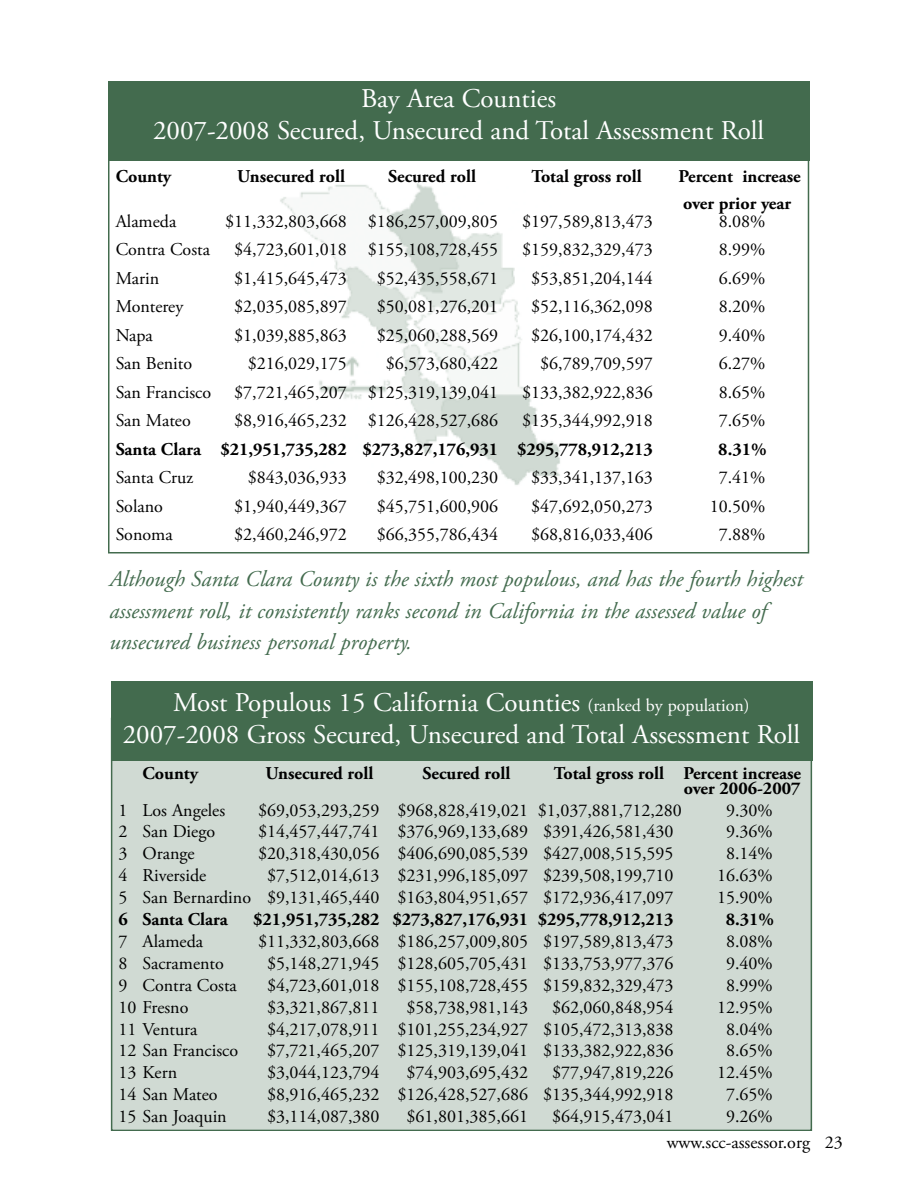
<style>
.page{position:relative;width:918px;height:1188px;background:#fff}
.page>*{position:absolute;margin:0;border:0;box-sizing:border-box;transform-origin:0 0}
.t1{font:27px/32.4px "Adobe Garamond Pro";color:#fff;text-align:center}
.t2{font:italic 22.5px/31.5px "Adobe Garamond Pro";color:#436b4e}
.t3{font:18px "Adobe Garamond Pro";color:#000}
.t4{font:700 18px/27px "Adobe Garamond Pro";color:#000}
.s1{font-size:18px}
</style>
<div class="page">
<img style="left:280px;top:183px;width:280px;height:302px">
<div style="left:108px;top:81px;width:701px;height:80px;background:#436b4e"></div>
<div style="left:112px;top:758px;width:699px;height:371px;background:#d0dad3"></div>
<div style="left:111px;top:681px;width:701px;height:80px;background:#436b4e"></div>
<h1 class="t1" style="left:153px;top:84px;width:613px">Bay Area Counties<br>2007-2008 Secured, Unsecured and Total Assessment Roll</h1>
<p class="t4" style="left:116px;top:164px;width:57px">County</p>
<p class="t4" style="left:237px;top:164px;width:109px">Unsecured roll</p>
<p class="t4" style="left:388px;top:164px;width:89px">Secured roll</p>
<p class="t4" style="left:532px;top:164px;width:112px">Total gross roll</p>
<p class="t4" style="left:678px;top:164px;width:124px">Percent increase over prior year</p>
<p class="t3" style="left:116px;top:214px;width:62px">Alameda</p>
<p class="t3" style="left:225px;top:214px;width:275px">$11,332,803,668 $186,257,009,805</p>
<p class="t3" style="left:522px;top:214px;width:132px">$197,589,813,473</p>
<p class="t3" style="left:719px;top:214px;width:48px">8.08%</p>
<p class="t3" style="left:116px;top:242px;width:96px">Contra Costa</p>
<p class="t3" style="left:234px;top:242px;width:266px">$4,723,601,018 $155,108,728,455</p>
<p class="t3" style="left:522px;top:242px;width:132px">$159,832,329,473</p>
<p class="t3" style="left:719px;top:242px;width:48px">8.99%</p>
<p class="t3" style="left:116px;top:271px;width:45px">Marin</p>
<p class="t3" style="left:234px;top:271px;width:114px">$1,415,645,473</p>
<p class="t3" style="left:377px;top:271px;width:123px">$52,435,558,671</p>
<p class="t3" style="left:531px;top:271px;width:123px">$53,851,204,144</p>
<p class="t3" style="left:719px;top:271px;width:48px">6.69%</p>
<p class="t3" style="left:116px;top:299px;width:69px">Monterey</p>
<p class="t3" style="left:234px;top:299px;width:114px">$2,035,085,897</p>
<p class="t3" style="left:377px;top:299px;width:123px">$50,081,276,201</p>
<p class="t3" style="left:531px;top:299px;width:123px">$52,116,362,098</p>
<p class="t3" style="left:719px;top:299px;width:48px">8.20%</p>
<p class="t3" style="left:116px;top:328px;width:39px">Napa</p>
<p class="t3" style="left:234px;top:328px;width:114px">$1,039,885,863</p>
<p class="t3" style="left:377px;top:328px;width:123px">$25,060,288,569</p>
<p class="t3" style="left:531px;top:328px;width:123px">$26,100,174,432</p>
<p class="t3" style="left:719px;top:328px;width:48px">9.40%</p>
<p class="t3" style="left:116px;top:356px;width:78px">San Benito</p>
<p class="t3" style="left:248px;top:356px;width:100px">$216,029,175</p>
<p class="t3" style="left:386px;top:356px;width:114px">$6,573,680,422</p>
<p class="t3" style="left:540px;top:356px;width:114px">$6,789,709,597</p>
<p class="t3" style="left:719px;top:356px;width:48px">6.27%</p>
<p class="t3" style="left:116px;top:385px;width:97px">San Francisco</p>
<p class="t3" style="left:234px;top:385px;width:266px">$7,721,465,207 $125,319,139,041</p>
<p class="t3" style="left:522px;top:385px;width:132px">$133,382,922,836</p>
<p class="t3" style="left:719px;top:385px;width:48px">8.65%</p>
<p class="t3" style="left:116px;top:413px;width:77px">San Mateo</p>
<p class="t3" style="left:234px;top:413px;width:266px">$8,916,465,232 $126,428,527,686</p>
<p class="t3" style="left:522px;top:413px;width:132px">$135,344,992,918</p>
<p class="t3" style="left:719px;top:413px;width:48px">7.65%</p>
<p class="t4" style="left:116px;top:437px;width:539px">Santa Clara $21,951,735,282 $273,827,176,931 $295,778,912,213</p>
<p class="t4" style="left:718px;top:437px;width:50px">8.31%</p>
<p class="t3" style="left:116px;top:470px;width:79px">Santa Cruz</p>
<p class="t3" style="left:248px;top:470px;width:100px">$843,036,933</p>
<p class="t3" style="left:377px;top:470px;width:123px">$32,498,100,230</p>
<p class="t3" style="left:531px;top:470px;width:123px">$33,341,137,163</p>
<p class="t3" style="left:719px;top:470px;width:48px">7.41%</p>
<p class="t3" style="left:116px;top:499px;width:49px">Solano</p>
<p class="t3" style="left:234px;top:499px;width:114px">$1,940,449,367</p>
<p class="t3" style="left:377px;top:499px;width:123px">$45,751,600,906</p>
<p class="t3" style="left:531px;top:499px;width:123px">$47,692,050,273</p>
<p class="t3" style="left:710px;top:499px;width:57px">10.50%</p>
<p class="t3" style="left:116px;top:527px;width:58px">Sonoma</p>
<p class="t3" style="left:234px;top:527px;width:114px">$2,460,246,972</p>
<p class="t3" style="left:377px;top:527px;width:123px">$66,355,786,434</p>
<p class="t3" style="left:531px;top:527px;width:123px">$68,816,033,406</p>
<p class="t3" style="left:719px;top:527px;width:48px">7.88%</p>
<p class="t2" style="left:109px;top:565px;width:695px">Although Santa Clara County is the sixth most populous, and has the fourth highest assessment roll, it consistently ranks second in California in the assessed value of unsecured business personal property.</p>
<h1 class="t1" style="left:123px;top:689px;width:679px">Most Populous 15 California Counties <span class="s1">(ranked by population)<br></span>2007-2008 Gross Secured, Unsecured and Total Assessment Roll</h1>
<p class="t4" style="left:143px;top:761px;width:57px">County</p>
<p class="t4" style="left:266px;top:761px;width:109px">Unsecured roll</p>
<p class="t4" style="left:423px;top:761px;width:89px">Secured roll</p>
<p class="t4" style="left:554px;top:767px;width:249px;line-height:14.9px;text-align:right">Total gross roll Percent increase over 2006-2007</p>
<p class="t3" style="left:119px;top:803px;width:108px">1 Los Angeles</p>
<p class="t3" style="left:258px;top:803px;width:425px">$69,053,293,259 $968,828,419,021 $1,037,881,712,280</p>
<p class="t3" style="left:726px;top:803px;width:48px">9.30%</p>
<p class="t3" style="left:119px;top:825px;width:98px">2 San Diego</p>
<p class="t3" style="left:258px;top:825px;width:417px">$14,457,447,741 $376,969,133,689 $391,426,581,430</p>
<p class="t3" style="left:726px;top:825px;width:48px">9.36%</p>
<p class="t3" style="left:119px;top:846px;width:78px">3 Orange</p>
<p class="t3" style="left:258px;top:846px;width:417px">$20,318,430,056 $406,690,085,539 $427,008,515,595</p>
<p class="t3" style="left:726px;top:846px;width:48px">8.14%</p>
<p class="t3" style="left:119px;top:868px;width:89px">4 Riverside</p>
<p class="t3" style="left:267px;top:868px;width:408px">$7,512,014,613 $231,996,185,097 $239,508,199,710</p>
<p class="t3" style="left:717px;top:868px;width:57px">16.63%</p>
<p class="t3" style="left:119px;top:890px;width:556px">5 San Bernardino $9,131,465,440 $163,804,951,657 $172,936,417,097</p>
<p class="t3" style="left:717px;top:890px;width:57px">15.90%</p>
<p class="t4" style="left:119px;top:907px;width:111px">6 Santa Clara</p>
<p class="t4" style="left:253px;top:907px;width:422px">$21,951,735,282 $273,827,176,931 $295,778,912,213</p>
<p class="t4" style="left:726px;top:907px;width:50px">8.31%</p>
<p class="t3" style="left:119px;top:934px;width:86px">7 Alameda</p>
<p class="t3" style="left:258px;top:934px;width:417px">$11,332,803,668 $186,257,009,805 $197,589,813,473</p>
<p class="t3" style="left:726px;top:934px;width:48px">8.08%</p>
<p class="t3" style="left:119px;top:956px;width:107px">8 Sacramento</p>
<p class="t3" style="left:267px;top:956px;width:408px">$5,148,271,945 $128,605,705,431 $133,753,977,376</p>
<p class="t3" style="left:726px;top:956px;width:48px">9.40%</p>
<p class="t3" style="left:119px;top:978px;width:120px">9 Contra Costa</p>
<p class="t3" style="left:267px;top:978px;width:408px">$4,723,601,018 $155,108,728,455 $159,832,329,473</p>
<p class="t3" style="left:726px;top:978px;width:48px">8.99%</p>
<p class="t3" style="left:119px;top:1000px;width:71px">10 Fresno</p>
<p class="t3" style="left:267px;top:1000px;width:114px">$3,321,867,811</p>
<p class="t3" style="left:407px;top:1000px;width:123px">$58,738,981,143</p>
<p class="t3" style="left:552px;top:1000px;width:123px">$62,060,848,954</p>
<p class="t3" style="left:717px;top:1000px;width:57px">12.95%</p>
<p class="t3" style="left:119px;top:1022px;width:80px">11 Ventura</p>
<p class="t3" style="left:267px;top:1022px;width:408px">$4,217,078,911 $101,255,234,927 $105,472,313,838</p>
<p class="t3" style="left:726px;top:1022px;width:48px">8.04%</p>
<p class="t3" style="left:119px;top:1044px;width:121px">12 San Francisco</p>
<p class="t3" style="left:267px;top:1044px;width:408px">$7,721,465,207 $125,319,139,041 $133,382,922,836</p>
<p class="t3" style="left:726px;top:1044px;width:48px">8.65%</p>
<p class="t3" style="left:119px;top:1065px;width:60px">13 Kern</p>
<p class="t3" style="left:267px;top:1065px;width:114px">$3,044,123,794</p>
<p class="t3" style="left:407px;top:1065px;width:123px">$74,903,695,432</p>
<p class="t3" style="left:552px;top:1065px;width:123px">$77,947,819,226</p>
<p class="t3" style="left:717px;top:1065px;width:57px">12.45%</p>
<p class="t3" style="left:119px;top:1087px;width:101px">14 San Mateo</p>
<p class="t3" style="left:267px;top:1087px;width:408px">$8,916,465,232 $126,428,527,686 $135,344,992,918</p>
<p class="t3" style="left:726px;top:1087px;width:48px">7.65%</p>
<p class="t3" style="left:119px;top:1109px;width:110px">15 San Joaquin</p>
<p class="t3" style="left:267px;top:1109px;width:114px">$3,114,087,380</p>
<p class="t3" style="left:407px;top:1109px;width:123px">$61,801,385,661</p>
<p class="t3" style="left:552px;top:1109px;width:123px">$64,915,473,041</p>
<p class="t3" style="left:726px;top:1109px;width:48px">9.26%</p>
<p class="t3" style="left:667px;top:1135px;width:178px">www.scc-assessor.org 23</p>
</div>
